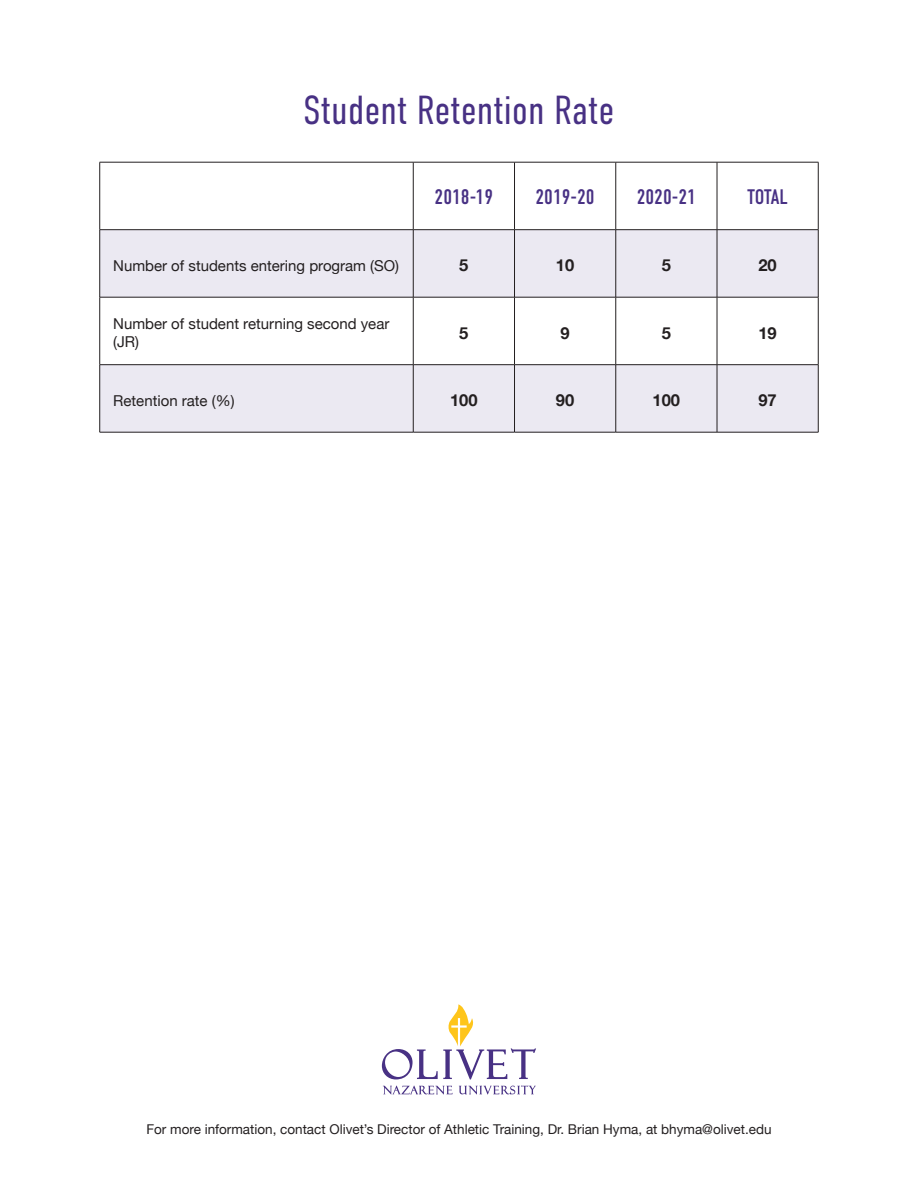
<style>
.page{position:relative;width:918px;height:1188px;background:#fff}
.page>*{position:absolute;margin:0;border:0;box-sizing:border-box;transform-origin:0 0}
.t1{font:300 40.5px "DIN Condensed";color:#483184}
.t2{font:21px "DIN Condensed";color:#483184}
.t3{font:700 16.5px "Helvetica Neue";color:#231f20}
.t4{font:15px/18px "Helvetica Neue";color:#231f20}
.t5{font:13.5px "Helvetica Neue";color:#231f20}
</style>
<div class="page">
<svg style="left:382px;top:1004px;width:154px;height:91px"></svg>
<svg style="left:100px;top:230px;width:718px;height:202px;fill:#ebe9f2"></svg>
<hr style="left:100px;top:162px;width:313px;height:1px;background:#231f20">
<hr style="left:99px;top:162px;width:1px;height:68px;background:#231f20">
<hr style="left:413px;top:162px;width:102px;height:1px;background:#231f20">
<hr style="left:413px;top:162px;width:1px;height:68px;background:#231f20">
<hr style="left:515px;top:162px;width:101px;height:1px;background:#231f20">
<hr style="left:514px;top:162px;width:1px;height:68px;background:#231f20">
<hr style="left:616px;top:162px;width:101px;height:1px;background:#231f20">
<hr style="left:616px;top:162px;width:1px;height:68px;background:#231f20">
<hr style="left:717px;top:162px;width:101px;height:1px;background:#231f20">
<hr style="left:717px;top:162px;width:1px;height:68px;background:#231f20">
<hr style="left:818px;top:162px;width:1px;height:68px;background:#231f20">
<hr style="left:100px;top:229px;width:313px;height:1px;background:#231f20">
<hr style="left:99px;top:230px;width:1px;height:67px;background:#231f20">
<hr style="left:413px;top:229px;width:102px;height:1px;background:#231f20">
<hr style="left:413px;top:230px;width:1px;height:67px;background:#231f20">
<hr style="left:515px;top:229px;width:101px;height:1px;background:#231f20">
<hr style="left:514px;top:230px;width:1px;height:67px;background:#231f20">
<hr style="left:616px;top:229px;width:101px;height:1px;background:#231f20">
<hr style="left:616px;top:230px;width:1px;height:67px;background:#231f20">
<hr style="left:717px;top:229px;width:101px;height:1px;background:#231f20">
<hr style="left:717px;top:230px;width:1px;height:67px;background:#231f20">
<hr style="left:818px;top:230px;width:1px;height:67px;background:#231f20">
<hr style="left:100px;top:297px;width:313px;height:1px;background:#231f20">
<hr style="left:99px;top:297px;width:1px;height:67px;background:#231f20">
<hr style="left:413px;top:297px;width:102px;height:1px;background:#231f20">
<hr style="left:413px;top:297px;width:1px;height:67px;background:#231f20">
<hr style="left:515px;top:297px;width:101px;height:1px;background:#231f20">
<hr style="left:514px;top:297px;width:1px;height:67px;background:#231f20">
<hr style="left:616px;top:297px;width:101px;height:1px;background:#231f20">
<hr style="left:616px;top:297px;width:1px;height:67px;background:#231f20">
<hr style="left:717px;top:297px;width:101px;height:1px;background:#231f20">
<hr style="left:717px;top:297px;width:1px;height:67px;background:#231f20">
<hr style="left:818px;top:297px;width:1px;height:67px;background:#231f20">
<hr style="left:100px;top:364px;width:313px;height:1px;background:#231f20">
<hr style="left:99px;top:365px;width:1px;height:67px;background:#231f20">
<hr style="left:413px;top:364px;width:102px;height:1px;background:#231f20">
<hr style="left:413px;top:365px;width:1px;height:67px;background:#231f20">
<hr style="left:515px;top:364px;width:101px;height:1px;background:#231f20">
<hr style="left:514px;top:365px;width:1px;height:67px;background:#231f20">
<hr style="left:616px;top:364px;width:101px;height:1px;background:#231f20">
<hr style="left:616px;top:365px;width:1px;height:67px;background:#231f20">
<hr style="left:717px;top:364px;width:101px;height:1px;background:#231f20">
<hr style="left:717px;top:365px;width:1px;height:67px;background:#231f20">
<hr style="left:818px;top:365px;width:1px;height:67px;background:#231f20">
<hr style="left:100px;top:432px;width:313px;height:1px;background:#231f20">
<hr style="left:413px;top:432px;width:102px;height:1px;background:#231f20">
<hr style="left:515px;top:432px;width:101px;height:1px;background:#231f20">
<hr style="left:616px;top:432px;width:101px;height:1px;background:#231f20">
<hr style="left:717px;top:432px;width:101px;height:1px;background:#231f20">
<p class="t1" style="left:303px;top:87px;width:313px">Student Retention Rate</p>
<p class="t2" style="left:435px;top:185px;width:60px">2018-19</p>
<p class="t2" style="left:536px;top:185px;width:61px">2019-20</p>
<p class="t2" style="left:637px;top:185px;width:61px">2020-21</p>
<p class="t2" style="left:747px;top:185px;width:43px">TOTAL</p>
<p class="t4" style="left:113px;top:257px;width:287px">Number of students entering program (SO)</p>
<p class="t3" style="left:459px;top:253px;width:11px">5</p>
<p class="t3" style="left:556px;top:253px;width:20px">10</p>
<p class="t3" style="left:662px;top:253px;width:11px">5</p>
<p class="t3" style="left:758px;top:253px;width:20px">20</p>
<p class="t4" style="left:113px;top:316px;width:278px">Number of student returning second year (JR)</p>
<p class="t3" style="left:459px;top:320px;width:11px">5</p>
<p class="t3" style="left:561px;top:320px;width:11px">9</p>
<p class="t3" style="left:662px;top:320px;width:11px">5</p>
<p class="t3" style="left:758px;top:320px;width:20px">19</p>
<p class="t4" style="left:113px;top:392px;width:123px">Retention rate (%)</p>
<p class="t3" style="left:450px;top:388px;width:29px">100</p>
<p class="t3" style="left:556px;top:388px;width:20px">90</p>
<p class="t3" style="left:653px;top:388px;width:29px">100</p>
<p class="t3" style="left:758px;top:388px;width:20px">97</p>
<p class="t5" style="left:146px;top:1119px;width:627px">For more information, contact Olivet’s Director of Athletic Training, Dr. Brian Hyma, at bhyma@olivet.edu</p>
</div>
